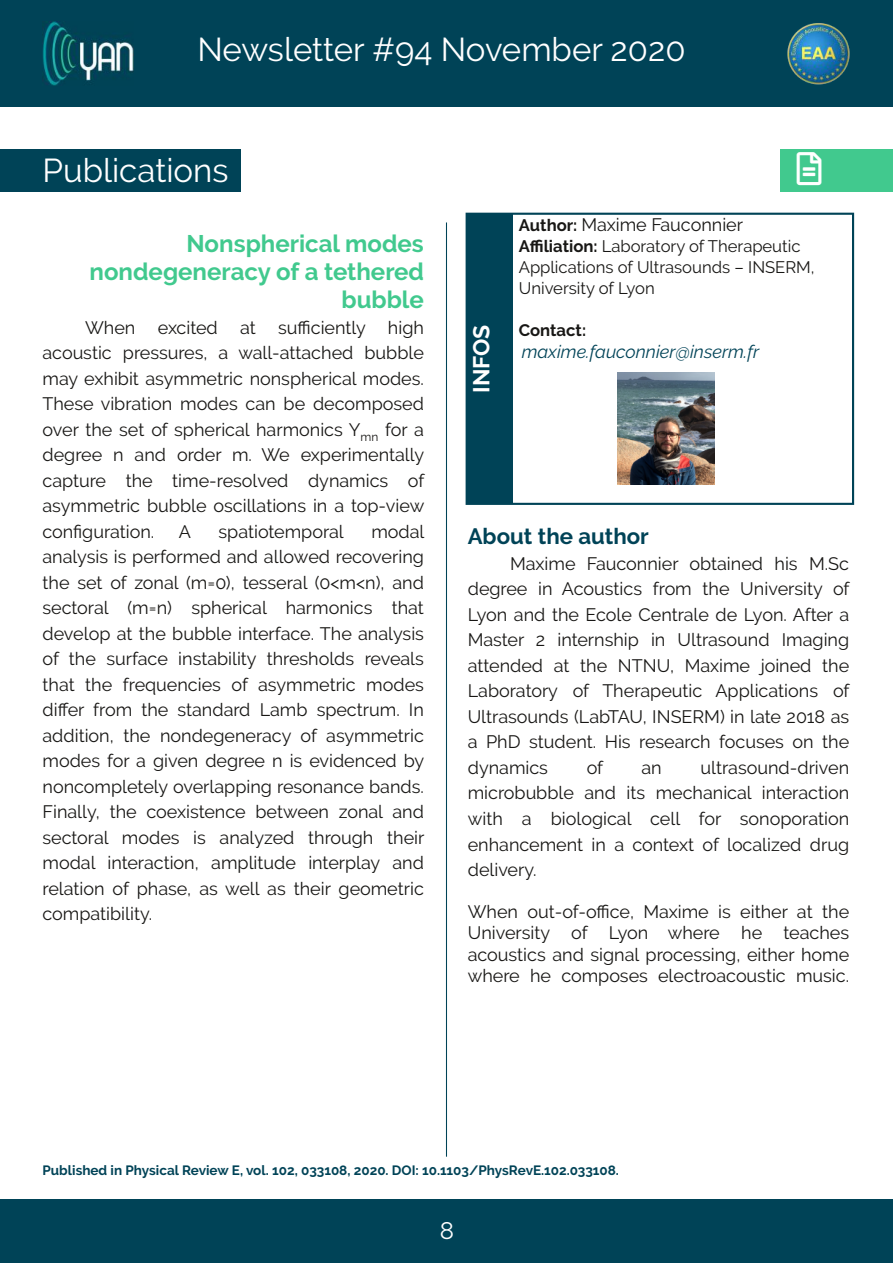
<style>
.page{position:relative;width:893px;height:1263px;background:#fff}
.page>*{position:absolute;margin:0;border:0;box-sizing:border-box;transform-origin:0 0}
.t1{font:33px "Raleway";color:#fff}
.t2{font:700 24px/28.2px "Raleway";color:#41c98e;text-align:right}
.t3{font:24px "Raleway";color:#fff}
.t4{font:700 22.95px "Raleway";color:#fff}
.t5{font:700 22.2px "Raleway";color:#004357}
.t6{font:18px/25.5px "Raleway";color:#181715;text-align:justify}
.t7{font:italic 18px "Raleway";color:#004357}
.t8{font:16.65px/21.1px "Raleway";color:#181715}
.t9{font:700 16.65px "Raleway";color:#181715}
.t10{font:700 13.5px "Raleway";letter-spacing:-.005em;color:#004357}
.s1{font-weight:700;font-size:16.65px}
.s2{font-weight:700}
</style>
<div class="page">
<div style="left:0;top:0;width:893px;height:106px;background:#004357"></div>
<img style="left:787px;top:23px;width:63px;height:62px">
<img style="left:43px;top:21px;width:90px;height:64px">
<div style="left:0;top:1199px;width:893px;height:64px;background:#004357"></div>
<div style="left:0;top:149px;width:240px;height:43px;background:#004357"></div>
<div style="left:780px;top:149px;width:113px;height:42px;background:#41c98e"></div>
<hr style="left:446px;top:222px;width:1px;height:935px;background:#004357">
<div style="left:466px;top:213px;width:388px;height:292px;border:2px solid #004357"></div>
<div style="left:468px;top:213px;width:45px;height:291px;background:#004357"></div>
<img style="left:617px;top:372px;width:97px;height:113px">
<h1 class="t1" style="left:197px;top:30px;width:490px">Newsletter #94 November 2020</h1>
<h1 class="t1" style="left:43px;top:151px;width:188px">Publications</h1>
<h2 class="t2" style="left:90px;top:229px;width:336px">Nonspherical modes nondegeneracy of a tethered bubble</h2>
<p class="t6" style="left:43px;top:315px;width:383px;text-indent:43px">When excited at sufficiently high acoustic pressures, a wall-attached bubble may exhibit asymmetric nonspherical modes.<br>These vibration modes can be decomposed over the set of spherical harmonics Y<sub>mn</sub> for a degree n and order m. We experimentally capture the time-resolved dynamics of asymmetric bubble oscillations in a top-view configuration.</p>
<p class="t6" style="left:43px;top:519px;width:383px;text-indent:329px">modal analysis is performed and allowed recovering the set of zonal (m=0), tesseral (0&lt;m&lt;n), and sectoral (m=n) spherical harmonics that develop at the bubble interface. The analysis of the surface instability thresholds reveals that the frequencies of asymmetric modes differ from the standard Lamb spectrum. In addition, the nondegeneracy of asymmetric modes for a given degree n is evidenced by noncompletely overlapping resonance bands.<br>Finally, the coexistence between zonal and sectoral modes is analyzed through their modal interaction, amplitude interplay and relation of phase, as well as their geometric compatibility.</p>
<p class="t6" style="left:179px;top:519px;width:14px">A</p>
<p class="t6" style="left:219px;top:519px;width:127px">spatiotemporal</p>
<p class="t4" style="left:468px;top:393px;width:70px;rotate:-90deg">INFOS</p>
<p class="t6" style="left:519px;top:212px;width:226px"><span class="s1">Author:</span> Maxime Fauconnier</p>
<p class="t8" style="left:519px;top:235px;width:297px"><span class="s2">Affiliation:</span> Laboratory of Therapeutic<br>Applications of Ultrasounds – INSERM,<br>University of Lyon</p>
<p class="t9" style="left:519px;top:321px;width:69px">Contact:</p>
<p class="t7" style="left:522px;top:341px;width:239px">maxime.fauconnier@inserm.fr</p>
<p class="t5" style="left:468px;top:524px;width:183px">About the author</p>
<p class="t6" style="left:468px;top:551px;width:383px;text-indent:43px">Maxime Fauconnier obtained his M.Sc degree in Acoustics from the University of Lyon and the Ecole Centrale de Lyon. After a Master 2 internship in Ultrasound Imaging attended at the NTNU, Maxime joined the Laboratory of Therapeutic Applications of Ultrasounds (LabTAU, INSERM) in late 2018 as a PhD student. His research focuses on the dynamics</p>
<p class="t6" style="left:587px;top:755px;width:18px">of</p>
<p class="t6" style="left:641px;top:755px;width:22px">an</p>
<p class="t6" style="left:468px;top:755px;width:383px;text-indent:233px">ultrasound-driven microbubble and its mechanical interaction with a biological cell for sonoporation enhancement in a context of localized drug delivery.</p>
<p class="t6" style="left:468px;top:901px;width:383px;line-height:21.1px">When out-of-office, Maxime is either at the University of Lyon where he teaches acoustics and signal processing, either home where he composes electroacoustic music.</p>
<p class="t10" style="left:43px;top:1162px;width:578px">Published in Physical Review E, vol. 102, 033108, 2020. DOI: 10.1103/PhysRevE.102.033108.</p>
<h2 class="t3" style="left:440px;top:1216px;width:16px">8</h2>
</div>
